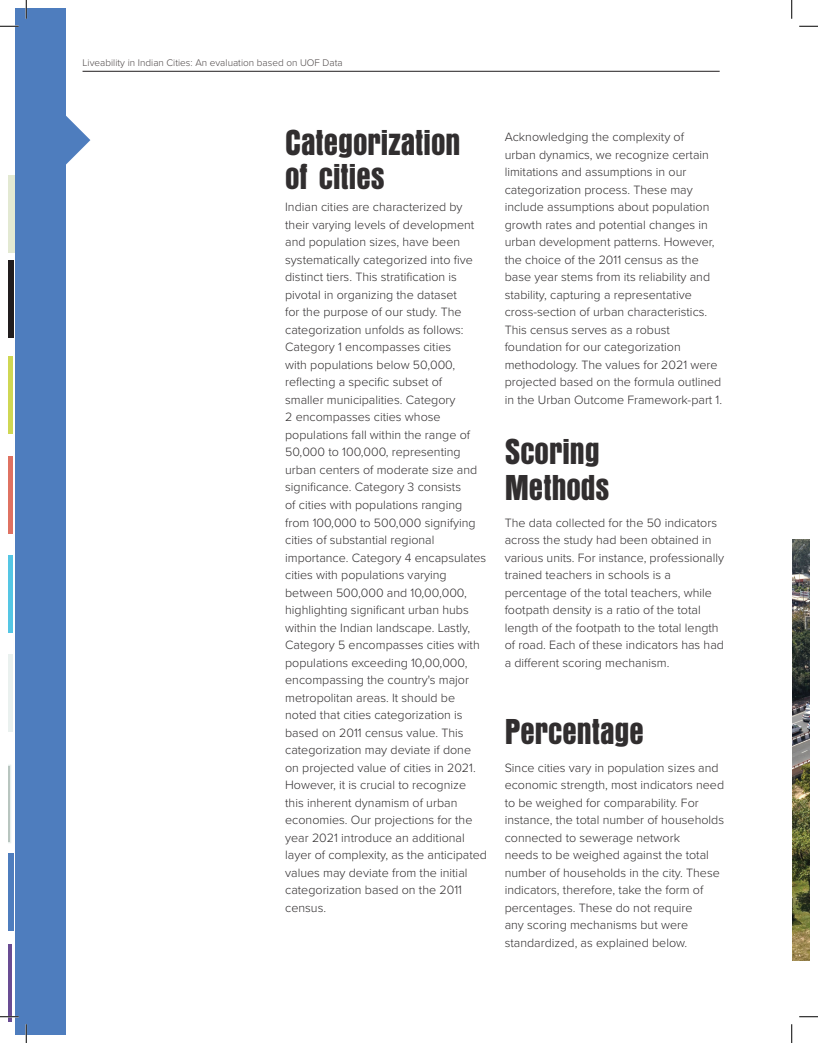
<style>
.page{position:relative;width:818px;height:1043px;background:#fff}
.page>*{position:absolute;margin:0;border:0;box-sizing:border-box;transform-origin:0 0}
.t1{font:37.5px/33.8px "Anzeigen Gro";color:#312e2f}
.t2{font:300 12.5px/17.5px "Proxima Nova";color:#312e2f}
.t3{font:300 10px "Proxima Nova";color:#4e4848}
</style>
<div class="page">
<div style="left:8px;top:176px;width:7px;height:77px;background:#e3e9d2"></div>
<div style="left:8px;top:852px;width:6px;height:78px;background:#4e7dbe"></div>
<hr style="left:82px;top:71px;width:637px;height:1px;background:#211d1e">
<div style="left:8px;top:260px;width:6px;height:78px;background:#211d1e"></div>
<hr style="left:8px;top:356px;width:4px;height:78px;background:#cfd753">
<hr style="left:8px;top:456px;width:4px;height:77px;background:#df7262">
<hr style="left:8px;top:555px;width:4px;height:77px;background:#55c6e4">
<hr style="left:8px;top:654px;width:4px;height:78px;background:#eaf1ef">
<svg style="left:8px;top:765px;width:3px;height:78px"></svg>
<hr style="left:8px;top:944px;width:4px;height:78px;background:#694c93">
<div style="left:15px;top:8px;width:51px;height:1026px;background:#4e7dbe"></div>
<img style="left:792px;top:539px;width:17px;height:421px">
<svg style="left:66px;top:116px;width:24px;height:49px"></svg>
<svg style="left:0;top:25px;width:19px;height:2px"></svg>
<svg style="left:799px;top:25px;width:19px;height:2px"></svg>
<svg style="left:0;top:1016px;width:19px;height:1px"></svg>
<svg style="left:799px;top:1016px;width:19px;height:1px"></svg>
<svg style="left:25px;top:0;width:2px;height:19px"></svg>
<svg style="left:25px;top:1024px;width:2px;height:18px"></svg>
<svg style="left:791px;top:0;width:1px;height:19px"></svg>
<svg style="left:791px;top:1024px;width:1px;height:18px"></svg>
<p class="t3" style="left:82px;top:55px;width:262px">Liveability in Indian Cities: An evaluation based on UOF Data</p>
<h1 class="t1" style="left:285px;top:127px;width:177px">Categorization of cities</h1>
<p class="t2" style="left:285px;top:198px;width:203px">Indian cities are characterized by their varying levels of development and population sizes, have been systematically categorized into five distinct tiers. This stratification is pivotal in organizing the dataset<br>for the purpose of our study. The categorization unfolds as follows:<br>Category 1 encompasses cities<br>with populations below 50,000, reflecting a specific subset of<br>smaller municipalities. Category<br>2 encompasses cities whose populations fall within the range of 50,000 to 100,000, representing urban centers of moderate size and significance. Category 3 consists<br>of cities with populations ranging from 100,000 to 500,000 signifying cities of substantial regional importance. Category 4 encapsulates cities with populations varying between 500,000 and 10,00,000, highlighting significant urban hubs within the Indian landscape. Lastly, Category 5 encompasses cities with populations exceeding 10,00,000, encompassing the country's major metropolitan areas. It should be noted that cities categorization is based on 2011 census value. This categorization may deviate if done on projected value of cities in 2021.<br>However, it is crucial to recognize this inherent dynamism of urban economies. Our projections for the year 2021 introduce an additional layer of complexity, as the anticipated values may deviate from the initial categorization based on the 2011 census.</p>
<p class="t2" style="left:504px;top:128px;width:219px">Acknowledging the complexity of<br>urban dynamics, we recognize certain limitations and assumptions in our categorization process. These may include assumptions about population growth rates and potential changes in urban development patterns. However, the choice of the 2011 census as the base year stems from its reliability and stability, capturing a representative cross-section of urban characteristics.<br>This census serves as a robust foundation for our categorization methodology. The values for 2021 were projected based on the formula outlined in the Urban Outcome Framework-part 1.</p>
<h1 class="t1" style="left:504px;top:434px;width:106px;line-height:36.2px">Scoring<br>Methods</h1>
<p class="t2" style="left:504px;top:513px;width:221px">The data collected for the 50 indicators across the study had been obtained in various units. For instance, professionally trained teachers in schools is a percentage of the total teachers, while footpath density is a ratio of the total length of the footpath to the total length of road. Each of these indicators has had a different scoring mechanism.</p>
<h1 class="t1" style="left:504px;top:715px;width:141px">Percentage</h1>
<p class="t2" style="left:504px;top:758px;width:221px">Since cities vary in population sizes and economic strength, most indicators need to be weighed for comparability. For instance, the total number of households connected to sewerage network<br>needs to be weighed against the total number of households in the city. These indicators, therefore, take the form of percentages. These do not require<br>any scoring mechanisms but were standardized, as explained below.</p>
</div>
